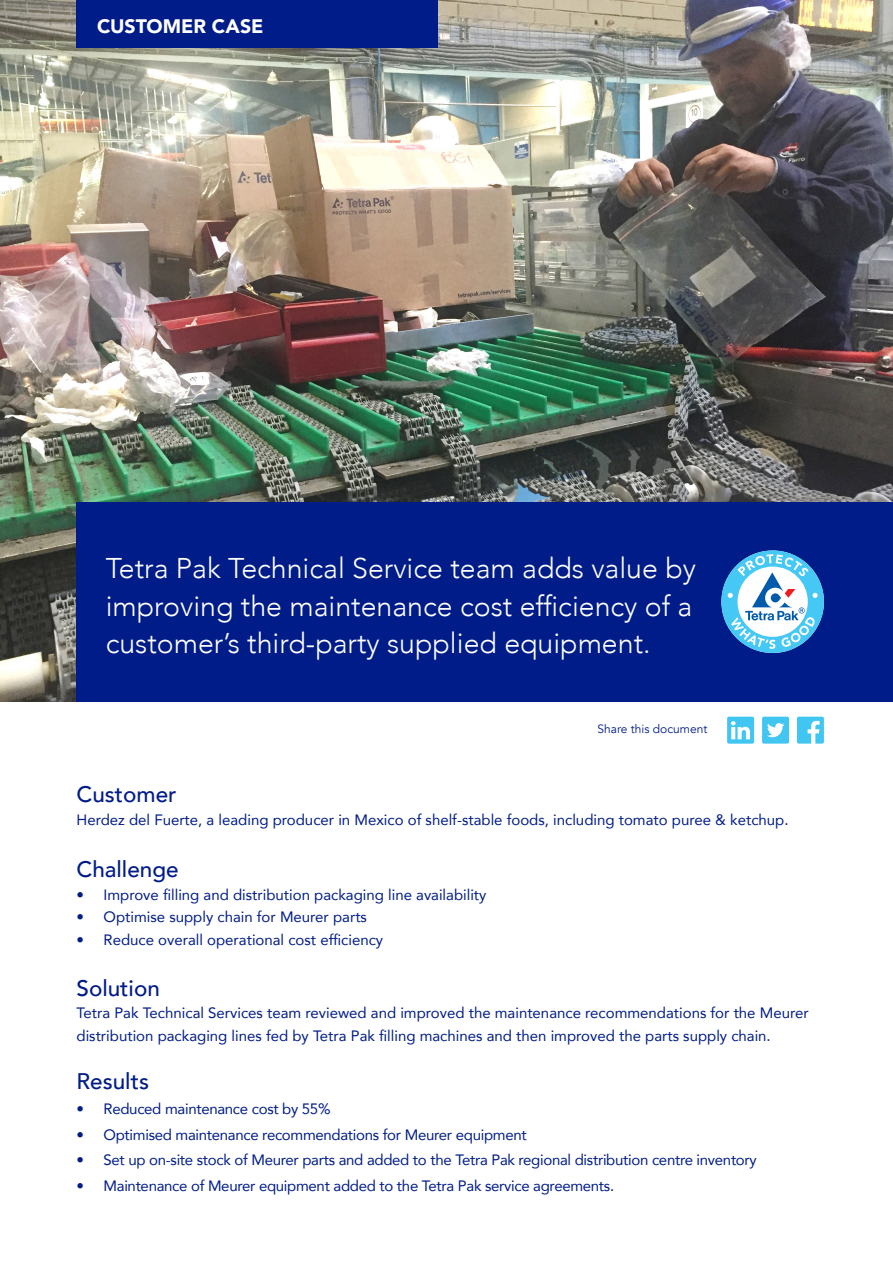
<style>
.page{position:relative;width:893px;height:1263px;background:#fff}
.page>*{position:absolute;margin:0;border:0;box-sizing:border-box;transform-origin:0 0}
.t1{font:300 28.5px/37.5px "Avenir";color:#fff}
.t2{font:500 22.5px "Avenir";color:#001c88}
.t3{font:900 19.5px "Avenir";color:#fff}
.t4{font:15px/22.5px "Avenir";color:#001c88}
.t5{font:15px "Avenir";letter-spacing:-.02em;color:#001c88}
.t6{font:12px "Avenir";color:#001c88}
</style>
<div class="page">
<img style="left:0;top:0;width:893px;height:702px">
<div style="left:77px;top:0;width:361px;height:48px;background:#001c88"></div>
<div style="left:77px;top:502px;width:816px;height:200px;background:#001c88"></div>
<svg style="left:721px;top:550px;width:103px;height:103px"></svg>
<svg style="left:727px;top:717px;width:27px;height:27px"></svg>
<svg style="left:762px;top:717px;width:27px;height:27px"></svg>
<svg style="left:797px;top:717px;width:27px;height:27px"></svg>
<p class="t3" style="left:97px;top:9px;width:168px">CUSTOMER CASE</p>
<p class="t1" style="left:106px;top:550px;width:592px">Tetra Pak Technical Service team adds value by improving the maintenance cost efficiency of a customer’s third-party supplied equipment.</p>
<p class="t6" style="left:598px;top:722px;width:111px">Share this document</p>
<p class="t2" style="left:77px;top:775px;width:102px">Customer</p>
<p class="t4" style="left:77px;top:808px;width:714px">Herdez del Fuerte, a leading producer in Mexico of shelf-stable foods, including tomato puree &amp; ketchup.</p>
<p class="t2" style="left:77px;top:850px;width:104px">Challenge</p>
<p class="t4" style="left:77px;top:883px;width:411px">• Improve filling and distribution packaging line availability</p>
<p class="t4" style="left:77px;top:905px;width:292px">• Optimise supply chain for Meurer parts</p>
<p class="t4" style="left:77px;top:928px;width:308px">• Reduce overall operational cost efficiency</p>
<p class="t2" style="left:77px;top:968px;width:85px">Solution</p>
<p class="t4" style="left:77px;top:1001px;width:734px">Tetra Pak Technical Services team reviewed and improved the maintenance recommendations for the Meurer distribution packaging lines fed by Tetra Pak filling machines and then improved the parts supply chain.</p>
<p class="t2" style="left:77px;top:1061px;width:74px">Results</p>
<p class="t5" style="left:77px;top:1097px;width:255px">• Reduced maintenance cost by 55%</p>
<p class="t5" style="left:77px;top:1122px;width:452px">• Optimised maintenance recommendations for Meurer equipment</p>
<p class="t5" style="left:77px;top:1148px;width:682px">• Set up on-site stock of Meurer parts and added to the Tetra Pak regional distribution centre inventory</p>
<p class="t5" style="left:77px;top:1173px;width:539px">• Maintenance of Meurer equipment added to the Tetra Pak service agreements.</p>
</div>
